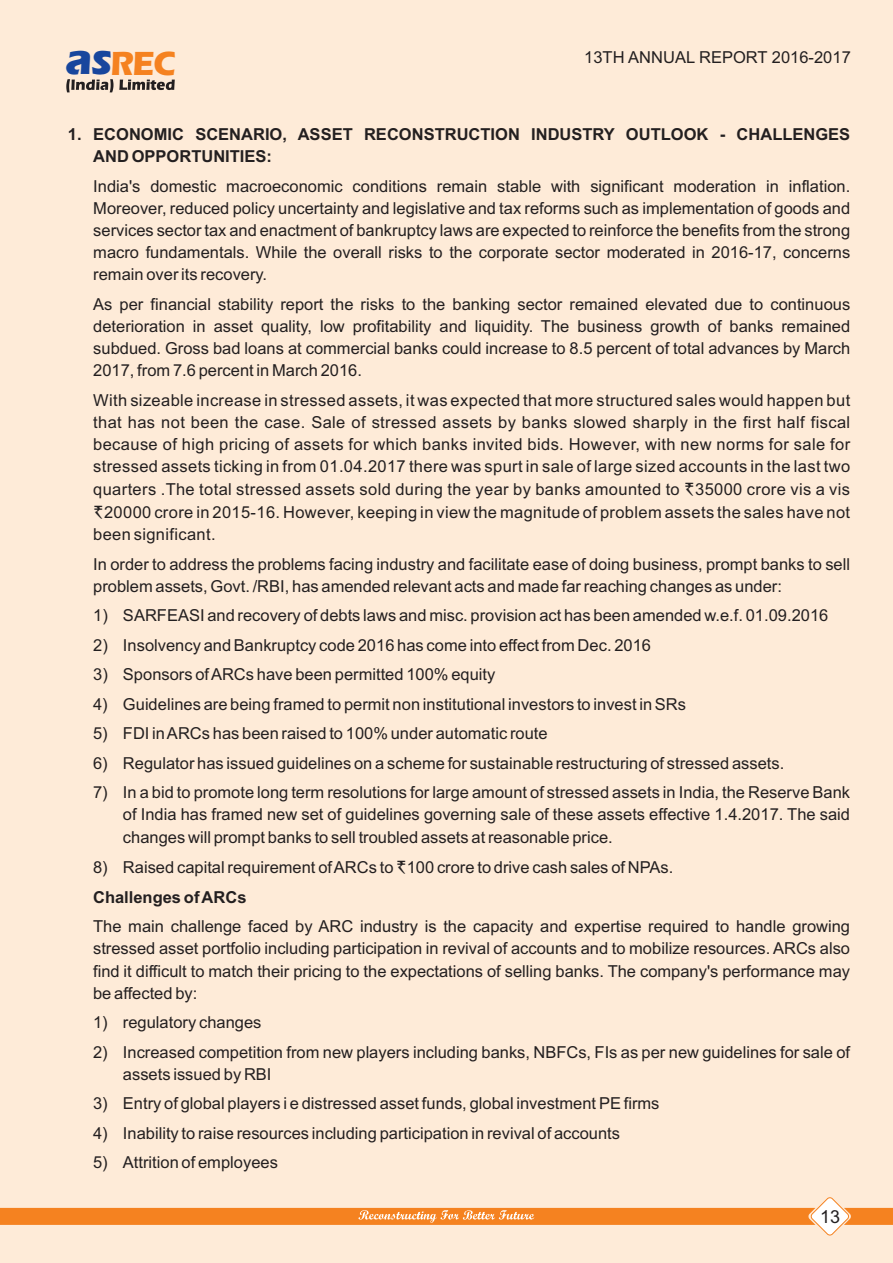
<style>
.page{position:relative;width:893px;height:1263px;background:#feebd8}
.page>*{position:absolute;margin:0;border:0;box-sizing:border-box;transform-origin:0 0}
.t1{font:700 45.6px "Eras ITC";color:#18469d}
.t2{font:700 34.65px "Eras ITC";color:#f58220}
.t3{font:18px "Arial";color:#231f20}
.t4{font:16.5px/22px "Arial";color:#231f20;text-align:justify}
.t5{font:700 16.5px/22px "Arial";color:#231f20}
.t6{font:16.5px "rupiforadian";color:#231f20}
.s1{font-size:45.6px;color:#18469d}
.s2{font-family:"rupiforadian"}
</style>
<div class="page">
<svg style="left:0;top:1197px;width:893px;height:39px"></svg>
<svg style="left:119px;top:80px;width:56px;height:10px"></svg>
<svg style="left:66px;top:79px;width:47px;height:13px"></svg>
<h2 class="t2" style="left:91px;top:50px;width:86px"><span class="s1">s</span>REC</h2>
<h1 class="t1" style="left:66px;top:43px;width:28px">a</h1>
<p class="t4" style="left:584px;top:48px;width:268px">13TH ANNUAL REPORT 2016-2017</p>
<p class="t5" style="left:93px;top:125px;width:758px;text-indent:-25px">1. ECONOMIC SCENARIO, ASSET RECONSTRUCTION INDUSTRY OUTLOOK - CHALLENGES<br>AND OPPORTUNITIES:</p>
<p class="t4" style="left:93px;top:176px;width:758px">India's domestic macroeconomic conditions remain stable with significant moderation in inflation.<br>Moreover, reduced policy uncertainty and legislative and tax reforms such as implementation of goods and services sector tax and enactment of bankruptcy laws are expected to reinforce the benefits from the strong macro fundamentals. While the overall risks to the corporate sector moderated in 2016-17, concerns remain over its recovery.</p>
<p class="t4" style="left:93px;top:294px;width:758px">As per financial stability report the risks to the banking sector remained elevated due to continuous deterioration in asset quality, low profitability and liquidity. The business growth of banks remained subdued. Gross bad loans at commercial banks could increase to 8.5 percent of total advances by March 2017, from 7.6 percent in March 2016.</p>
<p class="t4" style="left:93px;top:390px;width:759px;line-height:22.5px">With sizeable increase in stressed assets, it was expected that more structured sales would happen but that has not been the case. Sale of stressed assets by banks slowed sharply in the first half fiscal because of high pricing of assets for which banks invited bids. However, with new norms for sale for stressed assets ticking in from 01.04.2017 there was spurt in sale of large sized accounts in the last two quarters .The total stressed assets sold during the year by banks amounted to 35000 crore vis a vis <span class="s2">J</span>20000 crore in 2015-16. However, keeping in view the magnitude of problem assets the sales have not been significant.</p>
<p class="t4" style="left:93px;top:554px;width:758px">In order to address the problems facing industry and facilitate ease of doing business, prompt banks to sell problem assets, Govt. /RBI, has amended relevant acts and made far reaching changes as under:</p>
<p class="t4" style="left:93px;top:606px;width:737px">1) SARFEASI and recovery of debts laws and misc. provision act has been amended w.e.f. 01.09.2016</p>
<p class="t4" style="left:93px;top:635px;width:559px">2) Insolvency and Bankruptcy code 2016 has come into effect from Dec. 2016</p>
<p class="t4" style="left:93px;top:665px;width:404px">3) Sponsors of ARCs have been permitted 100% equity</p>
<p class="t4" style="left:93px;top:694px;width:594px">4) Guidelines are being framed to permit non institutional investors to invest in SRs</p>
<p class="t4" style="left:93px;top:724px;width:456px">5) FDI in ARCs has been raised to 100% under automatic route</p>
<p class="t4" style="left:93px;top:753px;width:693px">6) Regulator has issued guidelines on a scheme for sustainable restructuring of stressed assets.</p>
<p class="t4" style="left:123px;top:783px;width:729px;text-indent:-30px">7) In a bid to promote long term resolutions for large amount of stressed assets in India, the Reserve Bank of India has framed new set of guidelines governing sale of these assets effective 1.4.2017. The said changes will prompt banks to sell troubled assets at reasonable price.</p>
<p class="t4" style="left:93px;top:857px;width:582px">8) Raised capital requirement of ARCs to 100 crore to drive cash sales of NPAs.</p>
<p class="t5" style="left:93px;top:887px;width:155px">Challenges of ARCs</p>
<p class="t4" style="left:93px;top:917px;width:758px">The main challenge faced by ARC industry is the capacity and expertise required to handle growing stressed asset portfolio including participation in revival of accounts and to mobilize resources. ARCs also find it difficult to match their pricing to the expectations of selling banks. The company's performance may be affected by:</p>
<p class="t4" style="left:93px;top:1013px;width:170px">1) regulatory changes</p>
<p class="t4" style="left:123px;top:1042px;width:729px;text-indent:-30px">2) Increased competition from new players including banks, NBFCs, FIs as per new guidelines for sale of assets issued by RBI</p>
<p class="t4" style="left:93px;top:1094px;width:568px">3) Entry of global players i e distressed asset funds, global investment PE firms</p>
<p class="t4" style="left:93px;top:1123px;width:528px">4) Inability to raise resources including participation in revival of accounts</p>
<p class="t4" style="left:93px;top:1153px;width:186px">5) Attrition of employees</p>
<p class="t6" style="left:684px;top:482px;width:12px">J</p>
<p class="t6" style="left:396px;top:860px;width:12px">J</p>
<p class="t3" style="left:820px;top:1209px;width:22px">13</p>
</div>
